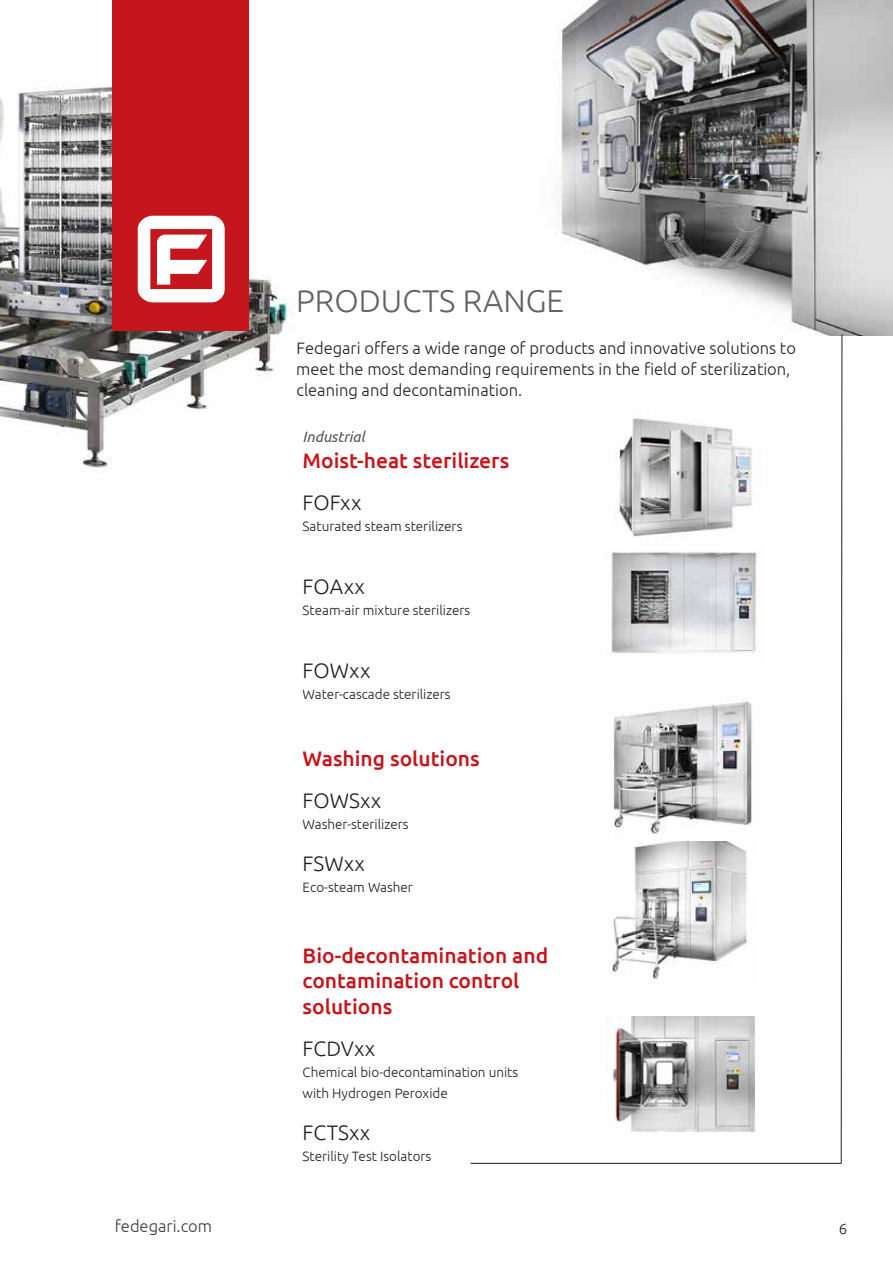
<style>
.page{position:relative;width:893px;height:1263px;background:#fff}
.page>*{position:absolute;margin:0;border:0;box-sizing:border-box;transform-origin:0 0}
.t1{font:300 31.5px "Ubuntu";color:#606263}
.t2{font:500 21px/25.2px "Ubuntu";color:#c4161c}
.t3{font:300 21px "Ubuntu";color:#231f20}
.t4{font:300 16.5px/21px "Ubuntu";color:#231f20}
.t5{font:300 16.5px "Ubuntu";color:#3a3d3c}
.t6{font:italic 15px "Ubuntu";color:#555656}
.t7{font:300 15px "Ubuntu";color:#231f20}
.t8{font:300 13.5px/21px "Ubuntu";color:#231f20}
</style>
<div class="page">
<img style="left:0;top:0;width:294px;height:468px">
<img style="left:612px;top:1016px;width:142px;height:115px">
<img style="left:617px;top:418px;width:144px;height:119px">
<img style="left:610px;top:841px;width:137px;height:139px">
<img style="left:558px;top:0;width:335px;height:335px">
<img style="left:613px;top:701px;width:139px;height:133px">
<img style="left:611px;top:552px;width:150px;height:102px">
<hr style="left:471px;top:1163px;width:370px;height:1px;background:#231f20">
<svg style="left:841px;top:334px;width:1px;height:830px"></svg>
<div style="left:113px;top:0;width:136px;height:330px;background:#c4161c"></div>
<svg style="left:138px;top:216px;width:87px;height:86px"></svg>
<h1 class="t1" style="left:296px;top:282px;width:269px">PRODUCTS RANGE</h1>
<p class="t4" style="left:296px;top:337px;width:501px">Fedegari offers a wide range of products and innovative solutions to meet the most demanding requirements in the field of sterilization, cleaning and decontamination.</p>
<p class="t6" style="left:303px;top:428px;width:64px">Industrial</p>
<h2 class="t2" style="left:303px;top:447px;width:208px">Moist-heat sterilizers</h2>
<h2 class="t3" style="left:303px;top:489px;width:60px">FOFxx</h2>
<p class="t8" style="left:303px;top:515px;width:161px">Saturated steam sterilizers</p>
<h2 class="t3" style="left:303px;top:573px;width:64px">FOAxx</h2>
<p class="t8" style="left:303px;top:599px;width:169px">Steam-air mixture sterilizers</p>
<h2 class="t3" style="left:303px;top:657px;width:69px">FOWxx</h2>
<p class="t8" style="left:303px;top:683px;width:150px">Water-cascade sterilizers</p>
<h2 class="t2" style="left:303px;top:745px;width:179px">Washing solutions</h2>
<h2 class="t3" style="left:303px;top:788px;width:80px">FOWSxx</h2>
<p class="t8" style="left:303px;top:813px;width:108px">Washer-sterilizers</p>
<h2 class="t3" style="left:303px;top:851px;width:64px">FSWxx</h2>
<p class="t8" style="left:303px;top:876px;width:112px">Eco-steam Washer</p>
<h2 class="t2" style="left:303px;top:942px;width:247px">Bio-decontamination and contamination control solutions</h2>
<h2 class="t3" style="left:303px;top:1035px;width:74px">FCDVxx</h2>
<p class="t8" style="left:303px;top:1061px;width:217px">Chemical bio-decontamination units with Hydrogen Peroxide</p>
<h2 class="t3" style="left:303px;top:1119px;width:69px">FCTSxx</h2>
<p class="t8" style="left:303px;top:1145px;width:130px">Sterility Test Isolators</p>
<p class="t5" style="left:115px;top:1216px;width:99px">fedegari.com</p>
<p class="t7" style="left:839px;top:1219px;width:10px">6</p>
</div>
